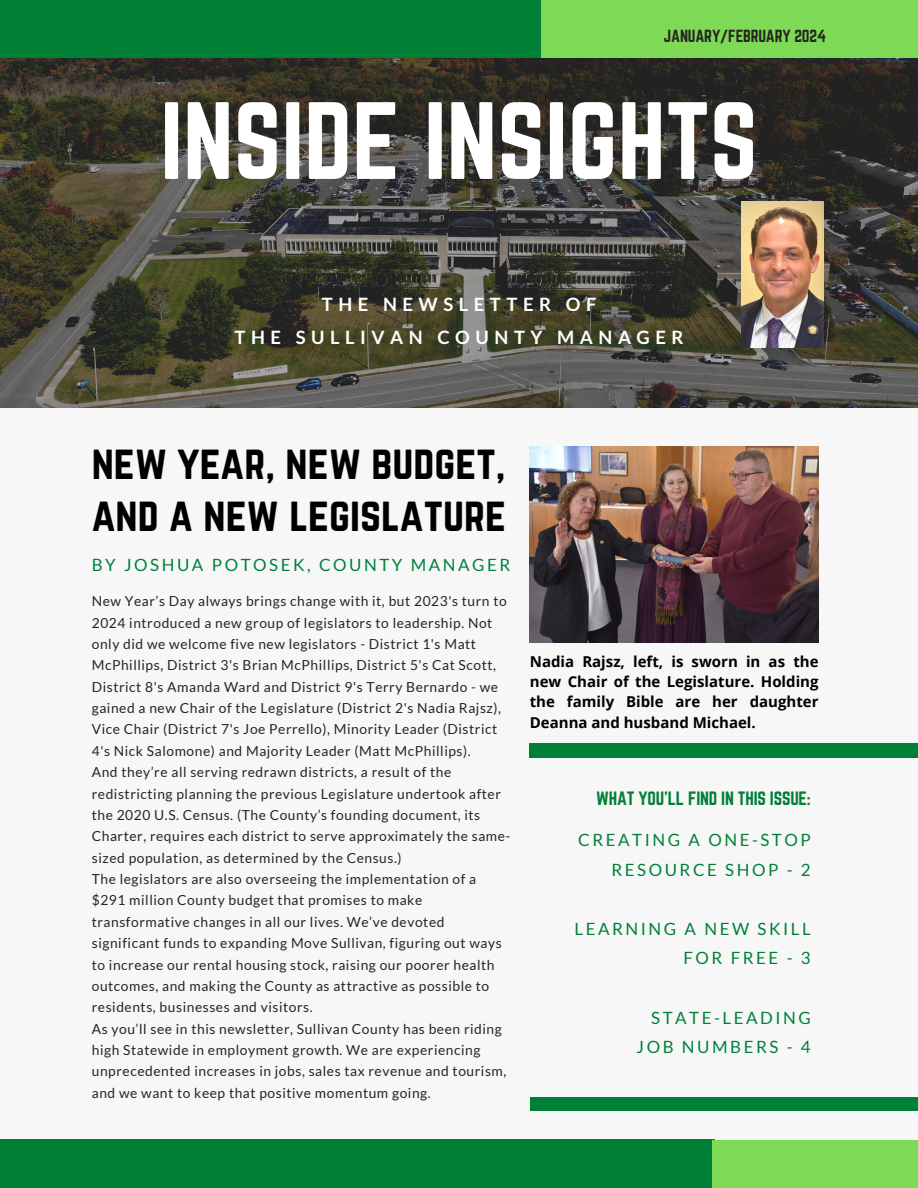
<style>
.page{position:relative;width:918px;height:1188px;background:#f7f7f7}
.page>*{position:absolute;margin:0;border:0;box-sizing:border-box;transform-origin:0 0}
.t1{font:96px "Norwester";color:#fff}
.t2{font:42px "Norwester";color:#000}
.t3{font:700 18.45px "Lato";letter-spacing:.3em;color:#fff}
.t4{font:16.95px/29.7px "Lato";letter-spacing:.15em;color:#008037;text-align:right}
.t5{font:16.95px "Norwester";letter-spacing:-.01em;color:#008037}
.t6{font:15.3px "Norwester";letter-spacing:-.01em;color:#26261f}
.t7{font:700 15px/20.2px "Open Sans";color:#000;text-align:justify}
.t8{font:13.8px/21.3px "Lato";letter-spacing:.04em;color:#26261f}
</style>
<div class="page">
<img style="left:0;top:58px;width:918px;height:350px">
<div style="left:0;top:0;width:637px;height:58px;background:#008037"></div>
<div style="left:542px;top:0;width:376px;height:58px;background:#7ed957"></div>
<div style="left:0;top:1140px;width:715px;height:48px;background:#008037"></div>
<div style="left:712px;top:1140px;width:206px;height:48px;background:#7ed957"></div>
<div style="left:530px;top:743px;width:388px;height:15px;background:#008037"></div>
<img style="left:741px;top:202px;width:82px;height:146px">
<div style="left:530px;top:1097px;width:388px;height:14px;background:#008037"></div>
<img style="left:530px;top:447px;width:289px;height:196px">
<p class="t6" style="left:664px;top:26px;width:164px">JANUARY/FEBRUARY 2024</p>
<p class="t1" style="left:160px;top:83px;width:599px">INSIDE INSIGHTS</p>
<p class="t3" style="left:322px;top:293px;width:276px">THE NEWSLETTER OF</p>
<p class="t3" style="left:235px;top:325px;width:451px">THE SULLIVAN COUNTY MANAGER</p>
<p class="t2" style="left:92px;top:437px;width:415px">new year, new budget,</p>
<p class="t2" style="left:92px;top:489px;width:416px">and a new legislature</p>
<p class="t4" style="left:92px;top:550px;width:420px">BY JOSHUA POTOSEK, COUNTY MANAGER</p>
<p class="t8" style="left:92px;top:590px;width:417px">New Year’s Day always brings change with it, but 2023's turn to 2024 introduced a new group of legislators to leadership. Not only did we welcome five new legislators - District 1's Matt McPhillips, District 3's Brian McPhillips, District 5's Cat Scott, District 8's Amanda Ward and District 9's Terry Bernardo - we gained a new Chair of the Legislature (District 2's Nadia Rajsz), Vice Chair (District 7's Joe Perrello), Minority Leader (District 4's Nick Salomone) and Majority Leader (Matt McPhillips).</p>
<p class="t8" style="left:92px;top:761px;width:420px">And they’re all serving redrawn districts, a result of the redistricting planning the previous Legislature undertook after the 2020 U.S. Census. (The County’s founding document, its Charter, requires each district to serve approximately the same&shy;sized population, as determined by the Census.)</p>
<p class="t8" style="left:92px;top:868px;width:412px">The legislators are also overseeing the implementation of a $291 million County budget that promises to make transformative changes in all our lives. We’ve devoted significant funds to expanding Move Sullivan, figuring out ways to increase our rental housing stock, raising our poorer health outcomes, and making the County as attractive as possible to residents, businesses and visitors.</p>
<p class="t8" style="left:92px;top:1018px;width:416px">As you’ll see in this newsletter, Sullivan County has been riding high Statewide in employment growth. We are experiencing unprecedented increases in jobs, sales tax revenue and tourism, and we want to keep that positive momentum going.</p>
<p class="t7" style="left:530px;top:651px;width:290px">Nadia Rajsz, left, is sworn in as the new Chair of the Legislature. Holding the family Bible are her daughter Deanna and husband Michael.</p>
<p class="t5" style="left:596px;top:788px;width:216px">WHAT YOU'LL FIND IN THIS ISSUE:</p>
<p class="t4" style="left:578px;top:825px;width:234px">CREATING A ONE-STOP<br>RESOURCE SHOP - 2</p>
<p class="t4" style="left:574px;top:913px;width:238px">LEARNING A NEW SKILL<br>FOR FREE - 3</p>
<p class="t4" style="left:651px;top:1002px;width:161px">STATE-LEADING</p>
<p class="t4" style="left:637px;top:1032px;width:176px">JOB NUMBERS - 4</p>
</div>
